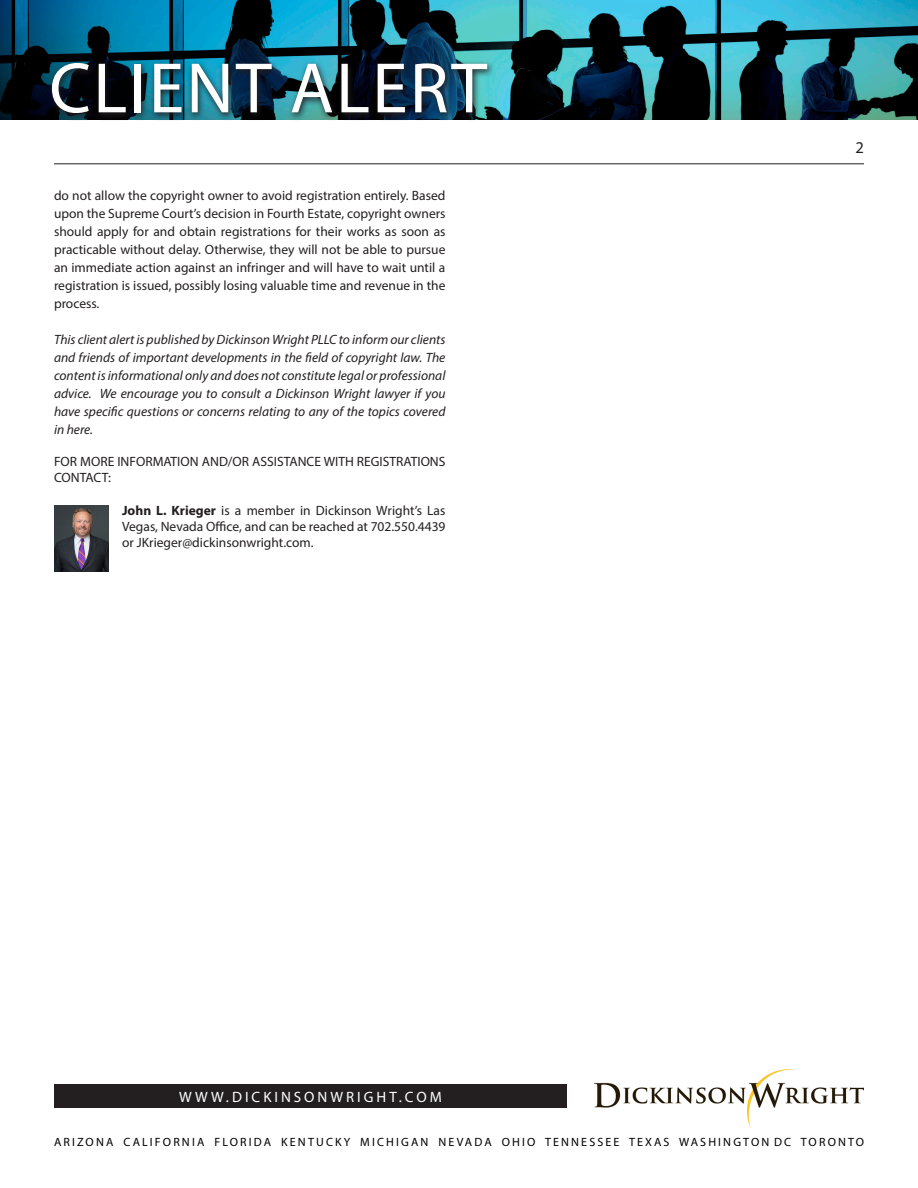
<style>
.page{position:relative;width:918px;height:1188px;background:#fff}
.page>*{position:absolute;margin:0;border:0;box-sizing:border-box;transform-origin:0 0}
.t1{font:72px "Myriad Pro";letter-spacing:.03em;color:#fff}
.t2{font:16.5px "Myriad Pro";color:#231f20}
.t3{font:15px "Myriad Pro";letter-spacing:.2em;color:#fff}
.t4{font:13.5px/18px "Myriad Pro";color:#231f20;text-align:justify}
.t5{font:italic 13.5px/18px "Myriad Pro";color:#231f20;text-align:justify}
.t6{font:12px "Myriad Pro";letter-spacing:.18em;color:#000}
.s1{font-weight:700}
</style>
<div class="page">
<img style="left:0;top:0;width:918px;height:120px">
<div style="left:54px;top:1084px;width:513px;height:24px;background:#231f20"></div>
<img style="left:594px;top:1069px;width:270px;height:60px">
<img style="left:48px;top:59px;width:447px;height:61px">
<hr style="left:54px;top:163px;width:810px;height:1px;background:#231f20">
<img style="left:54px;top:505px;width:55px;height:67px">
<h1 class="t1" style="left:49px;top:44px;width:439px">CLIENT ALERT</h1>
<p class="t4" style="left:54px;top:186px;width:393px">do not allow the copyright owner to avoid registration entirely. Based upon the Supreme Court’s decision in Fourth Estate, copyright owners should apply for and obtain registrations for their works as soon as practicable without delay. Otherwise, they will not be able to pursue an immediate action against an infringer and will have to wait until a registration is issued, possibly losing valuable time and revenue in the process.</p>
<p class="t5" style="left:54px;top:330px;width:393px">This client alert is published by Dickinson Wright PLLC to inform our clients and friends of important developments in the field of copyright law. The content is informational only and does not constitute legal or professional advice. We encourage you to consult a Dickinson Wright lawyer if you have specific questions or concerns relating to any of the topics covered in here.</p>
<p class="t4" style="left:54px;top:453px;width:393px;line-height:16.2px">FOR MORE INFORMATION AND/OR ASSISTANCE WITH REGISTRATIONS<br>CONTACT:</p>
<p class="t4" style="left:122px;top:502px;width:325px;line-height:16.2px"><span class="s1">John L. Krieger</span> is a member in Dickinson Wright’s Las Vegas, Nevada Office, and can be reached at 702.550.4439 or JKrieger@dickinsonwright.com.</p>
<p class="t2" style="left:856px;top:138px;width:10px">2</p>
<p class="t3" style="left:179px;top:1087px;width:264px">WWW.DICKINSONWRIGHT.COM</p>
<p class="t6" style="left:54px;top:1134px;width:812px">ARIZONA CALIFORNIA FLORIDA KENTUCKY MICHIGAN NEVADA OHIO TENNESSEE TEXAS WASHINGTON DC TORONTO</p>
</div>
